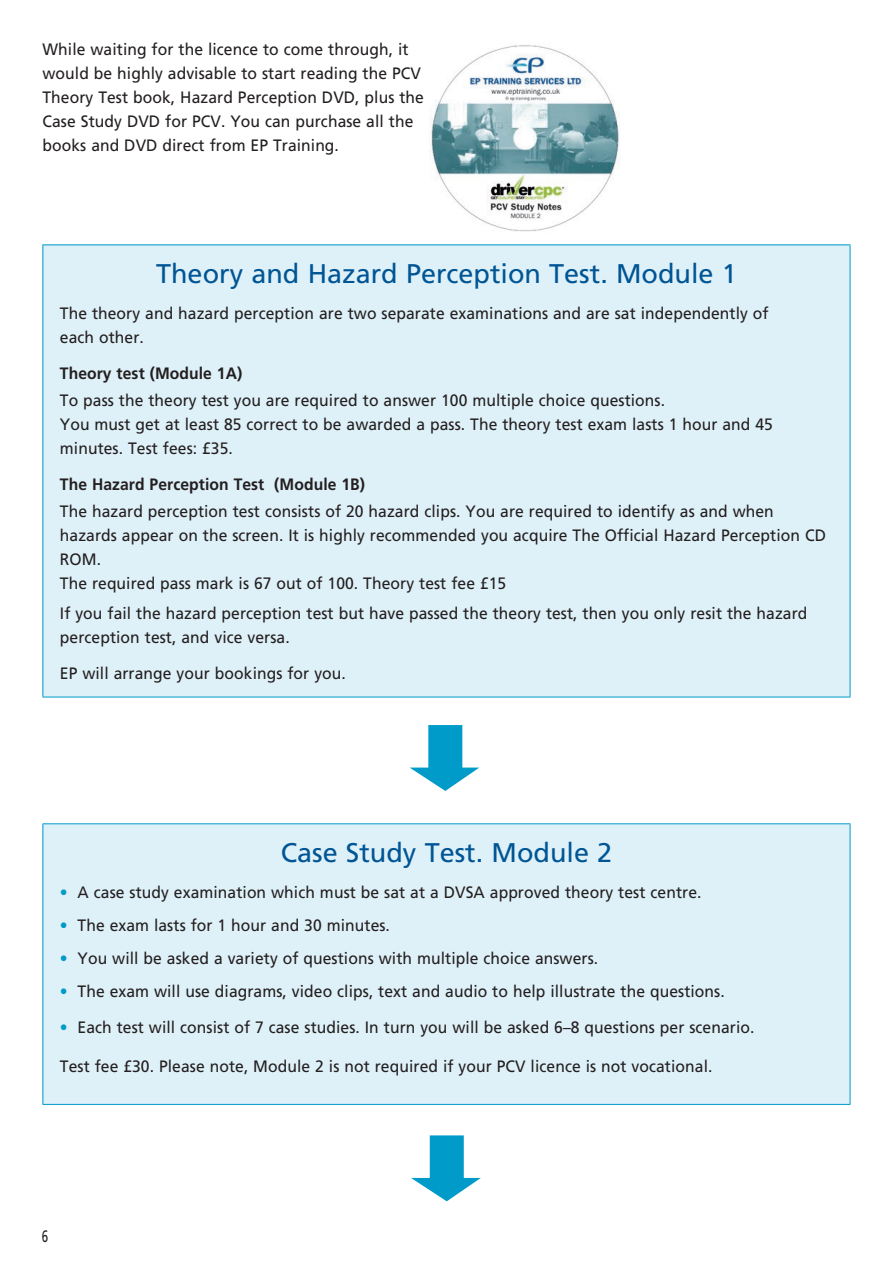
<style>
.page{position:relative;width:893px;height:1263px;background:#fff}
.page>*{position:absolute;margin:0;border:0;box-sizing:border-box;transform-origin:0 0}
.small_heading{font:27px "Frutiger";color:#005595}
.maintext{font:16.5px/24px "Frutiger";letter-spacing:.005em;color:#231f20;scale:.95 1}
.maintext-2{font:700 16.5px "Frutiger";letter-spacing:.005em;color:#231f20;scale:.95 1}
.small_heading-2{font:700 16.5px "Frutiger";letter-spacing:.005em;color:#231f20;scale:.95 1}
.maintext-3{font:16.5px "Frutiger";letter-spacing:.005em;color:#231f20;scale:.7 1}
.s1{color:#009bc8}
</style>
<div class="page">
<div style="left:43px;top:245px;width:807px;height:452px;background:#dff1f8"></div>
<hr style="left:43px;top:244px;width:807px;height:1px;background:#009bc8">
<hr style="left:43px;top:245px;width:1px;height:452px;background:#009bc8">
<hr style="left:850px;top:245px;width:1px;height:452px;background:#009bc8">
<hr style="left:43px;top:697px;width:807px;height:1px;background:#009bc8">
<div style="left:43px;top:824px;width:807px;height:280px;background:#dff1f8"></div>
<hr style="left:43px;top:823px;width:807px;height:1px;background:#009bc8">
<hr style="left:43px;top:824px;width:1px;height:280px;background:#009bc8">
<hr style="left:850px;top:824px;width:1px;height:280px;background:#009bc8">
<hr style="left:43px;top:1104px;width:807px;height:1px;background:#009bc8">
<svg style="left:410px;top:725px;width:69px;height:66px"></svg>
<svg style="left:411px;top:1135px;width:70px;height:66px"></svg>
<img style="left:429px;top:45px;width:191px;height:187px">
<p class="maintext" style="left:43px;top:37px;width:403px">While waiting for the licence to come through, it would be highly advisable to start reading the PCV Theory Test book, Hazard Perception DVD, plus the Case Study DVD for PCV. You can purchase all the books and DVD direct from EP Training.</p>
<p class="small_heading" style="left:156px;top:258px;width:582px">Theory and Hazard Perception Test. Module 1</p>
<p class="maintext" style="left:60px;top:301px;width:748px">The theory and hazard perception are two separate examinations and are sat independently of each other.</p>
<p class="small_heading-2" style="left:60px;top:363px;width:194px">Theory test (Module 1A)</p>
<p class="maintext" style="left:60px;top:388px;width:752px">To pass the theory test you are required to answer 100 multiple choice questions.<br>You must get at least 85 correct to be awarded a pass. The theory test exam lasts 1 hour and 45 minutes. Test fees: £35.</p>
<p class="maintext-2" style="left:60px;top:474px;width:323px">The Hazard Perception Test (Module 1B)</p>
<p class="maintext" style="left:60px;top:499px;width:808px">The hazard perception test consists of 20 hazard clips. You are required to identify as and when hazards appear on the screen. It is highly recommended you acquire The Official Hazard Perception CD ROM.<br>The required pass mark is 67 out of 100. Theory test fee £15</p>
<p class="maintext" style="left:60px;top:601px;width:788px">If you fail the hazard perception test but have passed the theory test, then you only resit the hazard perception test, and vice versa.</p>
<p class="maintext" style="left:60px;top:661px;width:303px">EP will arrange your bookings for you.</p>
<p class="small_heading" style="left:281px;top:836px;width:333px">Case Study Test. Module 2</p>
<p class="maintext" style="left:60px;top:880px;width:677px"><span class="s1">•</span> A case study examination which must be sat at a DVSA approved theory test centre.</p>
<p class="maintext" style="left:60px;top:913px;width:349px"><span class="s1">•</span> The exam lasts for 1 hour and 30 minutes.</p>
<p class="maintext" style="left:60px;top:946px;width:568px"><span class="s1">•</span> You will be asked a variety of questions with multiple choice answers.</p>
<p class="maintext" style="left:60px;top:979px;width:701px"><span class="s1">•</span> The exam will use diagrams, video clips, text and audio to help illustrate the questions.</p>
<p class="maintext" style="left:60px;top:1015px;width:733px"><span class="s1">•</span> Each test will consist of 7 case studies. In turn you will be asked 6–8 questions per scenario.</p>
<p class="maintext" style="left:60px;top:1054px;width:688px">Test fee £30. Please note, Module 2 is not required if your PCV licence is not vocational.</p>
<p class="maintext-3" style="left:42px;top:1226px;width:11px">6</p>
</div>
